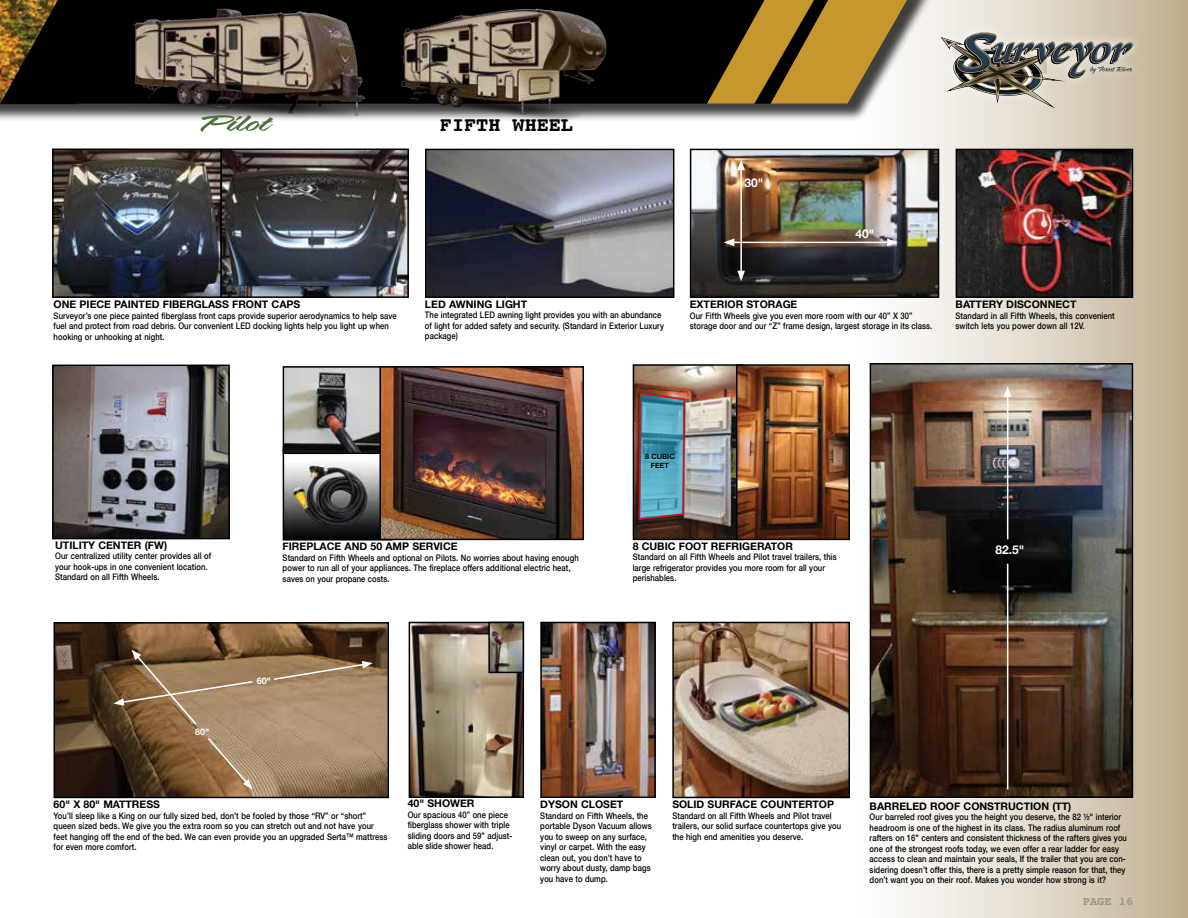
<style>
.page{position:relative;width:1188px;height:918px;background:#fff}
.page>*{position:absolute;margin:0;border:0;box-sizing:border-box;transform-origin:0 0}
.t1{font:700 20.25px "Courier";color:#000}
.t2{font:700 12px "Helvetica Neue";color:#fff}
.t3{font:700 12px "Courier";color:#9b9881}
.t4{font:700 10.5px "Helvetica Neue";color:#000}
.t5{font:500 9px/10.5px "Helvetica Neue";letter-spacing:.01em;color:#000;scale:.85 1}
.t6{font:700 9px "Helvetica Neue";color:#fff}
.t7{font:700 7.2px/8.7px "Helvetica Neue";color:#000;text-align:center}
</style>
<div class="page">
<div style="left:840px;top:0;width:348px;height:918px;background:linear-gradient(to right,#fff,#c1b396)"></div>
<div style="left:0;top:0;width:933px;height:121px;background:#000;opacity:.75"></div>
<div style="left:137px;top:0;width:570px;height:104px;background:#000"></div>
<svg style="left:707px;top:0;width:200px;height:104px;background:#937533"></svg>
<img style="left:0;top:0;width:137px;height:104px">
<div style="left:933px;top:23px;width:209px;height:92px;background:#fff;opacity:.75"></div>
<svg style="left:941px;top:32px;width:192px;height:75px;background:#a6a297"></svg>
<img style="left:428px;top:152px;width:243px;height:143px">
<div style="left:425px;top:149px;width:249px;height:149px;border:2px solid #000"></div>
<img style="left:114px;top:6px;width:270px;height:119px">
<img style="left:389px;top:0;width:236px;height:122px">
<svg style="left:200px;top:115px;width:73px;height:17px"></svg>
<img style="left:55px;top:152px;width:351px;height:143px">
<div style="left:52px;top:149px;width:170px;height:149px;border:2px solid #000"></div>
<div style="left:220px;top:149px;width:189px;height:149px;border:2px solid #000"></div>
<img style="left:693px;top:152px;width:243px;height:143px">
<div style="left:690px;top:149px;width:249px;height:149px;border:2px solid #000"></div>
<img style="left:959px;top:152px;width:171px;height:143px">
<div style="left:956px;top:149px;width:177px;height:149px;border:2px solid #000"></div>
<img style="left:55px;top:368px;width:172px;height:168px">
<div style="left:52px;top:365px;width:178px;height:174px;border:2px solid #000"></div>
<img style="left:286px;top:454px;width:93px;height:84px">
<div style="left:283px;top:447px;width:110px;height:94px;border:2px solid #000"></div>
<img style="left:873px;top:366px;width:257px;height:429px">
<div style="left:870px;top:363px;width:263px;height:435px;border:2px solid #000"></div>
<img style="left:57px;top:625px;width:329px;height:170px">
<div style="left:54px;top:622px;width:335px;height:176px;border:2px solid #000"></div>
<svg style="left:272px;top:661px;width:101px;height:20px;background:#a28867"></svg>
<svg style="left:113px;top:650px;width:141px;height:76px;background:#8f7351"></svg>
<svg style="left:206px;top:736px;width:47px;height:53px;background:#a78864"></svg>
<img style="left:636px;top:367px;width:100px;height:170px">
<div style="left:633px;top:364px;width:110px;height:176px;border:2px solid #000"></div>
<img style="left:739px;top:367px;width:108px;height:170px">
<div style="left:736px;top:364px;width:114px;height:176px;border:2px solid #000"></div>
<img style="left:412px;top:625px;width:109px;height:170px">
<div style="left:409px;top:622px;width:115px;height:176px;border:2px solid #000"></div>
<img style="left:675px;top:625px;width:172px;height:170px">
<div style="left:672px;top:622px;width:178px;height:176px;border:2px solid #000"></div>
<img style="left:491px;top:625px;width:30px;height:45px">
<div style="left:488px;top:622px;width:36px;height:51px;border:2px solid #000"></div>
<img style="left:543px;top:625px;width:110px;height:170px">
<div style="left:540px;top:622px;width:116px;height:176px;border:2px solid #000"></div>
<img style="left:286px;top:369px;width:93px;height:82px">
<div style="left:283px;top:366px;width:101px;height:88px;border:2px solid #000"></div>
<img style="left:382px;top:369px;width:199px;height:168px">
<div style="left:379px;top:366px;width:205px;height:174px;border:2px solid #000"></div>
<hr style="left:732px;top:242px;width:157px;height:1px;background:#fff">
<svg style="left:724px;top:239px;width:10px;height:7px"></svg>
<svg style="left:887px;top:239px;width:11px;height:7px"></svg>
<hr style="left:740px;top:168px;width:2px;height:105px;background:#fff">
<svg style="left:737px;top:271px;width:8px;height:10px"></svg>
<svg style="left:737px;top:160px;width:8px;height:10px"></svg>
<hr style="left:1007px;top:395px;width:1px;height:144px;background:#fff">
<svg style="left:1004px;top:386px;width:7px;height:11px"></svg>
<hr style="left:1007px;top:564px;width:1px;height:225px;background:#fff">
<img style="left:638px;top:391px;width:48px;height:130px">
<p class="t4" style="left:54px;top:298px;width:40px">ONE PIECE</p>
<p class="t4" style="left:114px;top:298px;width:14px">PAINTED</p>
<p class="t4" style="left:163px;top:298px;width:14px">FIBERGLASS</p>
<p class="t4" style="left:232px;top:298px;width:15px">FRONT</p>
<p class="t4" style="left:272px;top:298px;width:16px">CAPS</p>
<p class="t5" style="left:54px;top:310px;width:405px">Surveyor’s one piece painted fiberglass front caps provide superior aerodynamics to help save fuel and protect from road debris. Our convenient LED docking lights help you light up when hooking or unhooking at night.</p>
<h1 class="t1" style="left:440px;top:108px;width:135px">FIFTH WHEEL</h1>
<p class="t4" style="left:425px;top:297px;width:104px">LED AWNING LIGHT</p>
<p class="t5" style="left:425px;top:310px;width:283px">The integrated LED awning light provides you with an abundance of light for added safety and security. (Standard in Exterior Luxury package)</p>
<h2 class="t2" style="left:745px;top:175px;width:20px">30"</h2>
<h2 class="t2" style="left:856px;top:227px;width:20px">40"</h2>
<p class="t4" style="left:690px;top:298px;width:109px">EXTERIOR STORAGE</p>
<p class="t5" style="left:690px;top:310px;width:287px">Our Fifth Wheels give you even more room with our 40” X 30” storage door and our “Z” frame design, largest storage in its class.</p>
<p class="t4" style="left:956px;top:298px;width:16px">BATTERY</p>
<p class="t4" style="left:1006px;top:298px;width:8px">DISCONNECT</p>
<p class="t5" style="left:956px;top:310px;width:189px">Standard in all Fifth Wheels, this convenient switch lets you power down all 12V.</p>
<p class="t4" style="left:55px;top:539px;width:15px">UTILITY</p>
<p class="t4" style="left:98px;top:539px;width:9px">CENTER</p>
<p class="t4" style="left:145px;top:539px;width:24px">(FW)</p>
<p class="t5" style="left:55px;top:551px;width:185px">Our centralized utility center provides all of your hook-ups in one convenient location.<br>Standard on all Fifth Wheels.</p>
<p class="t6" style="left:195px;top:726px;width:16px">80"</p>
<p class="t4" style="left:283px;top:540px;width:144px">FIREPLACE AND 50 AMP SERVICE</p>
<p class="t5" style="left:283px;top:552px;width:350px">Standard on Fifth Wheels and optional on Pilots. No worries about having enough power to run all of your appliances. The fireplace offers additional electric heat, saves on your propane costs.</p>
<p class="t6" style="left:257px;top:675px;width:16px">60"</p>
<p class="t7" style="left:645px;top:452px;width:31px">8 CUBIC<br>FEET</p>
<p class="t4" style="left:633px;top:539px;width:25px">8 CUBIC</p>
<p class="t4" style="left:679px;top:539px;width:9px">FOOT</p>
<p class="t4" style="left:711px;top:539px;width:8px">REFRIGERATOR</p>
<p class="t5" style="left:633px;top:552px;width:242px">Standard on all Fifth Wheels and Pilot travel trailers, this large refrigerator provides you more room for all your perishables.</p>
<h2 class="t2" style="left:995px;top:542px;width:30px">82.5"</h2>
<p class="t4" style="left:54px;top:798px;width:67px">60" X 80" MATTRESS</p>
<p class="t5" style="left:54px;top:810px;width:394px">You’ll sleep like a King on our fully sized bed, don’t be fooled by those “RV” or “short” queen sized beds. We give you the extra room so you can stretch out and not have your feet hanging off the end of the bed. We can even provide you an upgraded Serta™ mattress for even more comfort.</p>
<p class="t4" style="left:408px;top:797px;width:36px">40" SHOWER</p>
<p class="t5" style="left:408px;top:809px;width:125px">Our spacious 40” one piece fiberglass shower with triple sliding doors and 59” adjust&shy;able slide shower head.</p>
<p class="t4" style="left:540px;top:798px;width:84px">DYSON CLOSET</p>
<p class="t5" style="left:540px;top:810px;width:133px">Standard on Fifth Wheels, the portable Dyson Vacuum allows you to sweep on any surface, vinyl or carpet. With the easy clean out, you don’t have to worry about dusty, damp bags you have to dump.</p>
<p class="t4" style="left:672px;top:798px;width:163px">SOLID SURFACE COUNTERTOP</p>
<p class="t5" style="left:672px;top:810px;width:200px">Standard on all Fifth Wheels and Pilot travel trailers, our solid surface countertops give you the high end amenities you deserve.</p>
<p class="t4" style="left:870px;top:799px;width:16px">BARRELED</p>
<p class="t4" style="left:930px;top:799px;width:16px">ROOF</p>
<p class="t4" style="left:964px;top:799px;width:109px">CONSTRUCTION (TT)</p>
<p class="t5" style="left:870px;top:812px;width:304px">Our barreled roof gives you the height you deserve, the 82 ½" interior headroom is one of the highest in its class. The radius aluminum roof rafters on 16" centers and consistent thickness of the rafters gives you one of the strongest roofs today, we even offer a rear ladder for easy access to clean and maintain your seals, If the trailer that you are con&shy;sidering doesn’t offer this, there is a pretty simple reason for that, they don’t want you on their roof. Makes you wonder how strong is it?</p>
<h2 class="t3" style="left:1083px;top:891px;width:52px">PAGE 16</h2>
</div>
